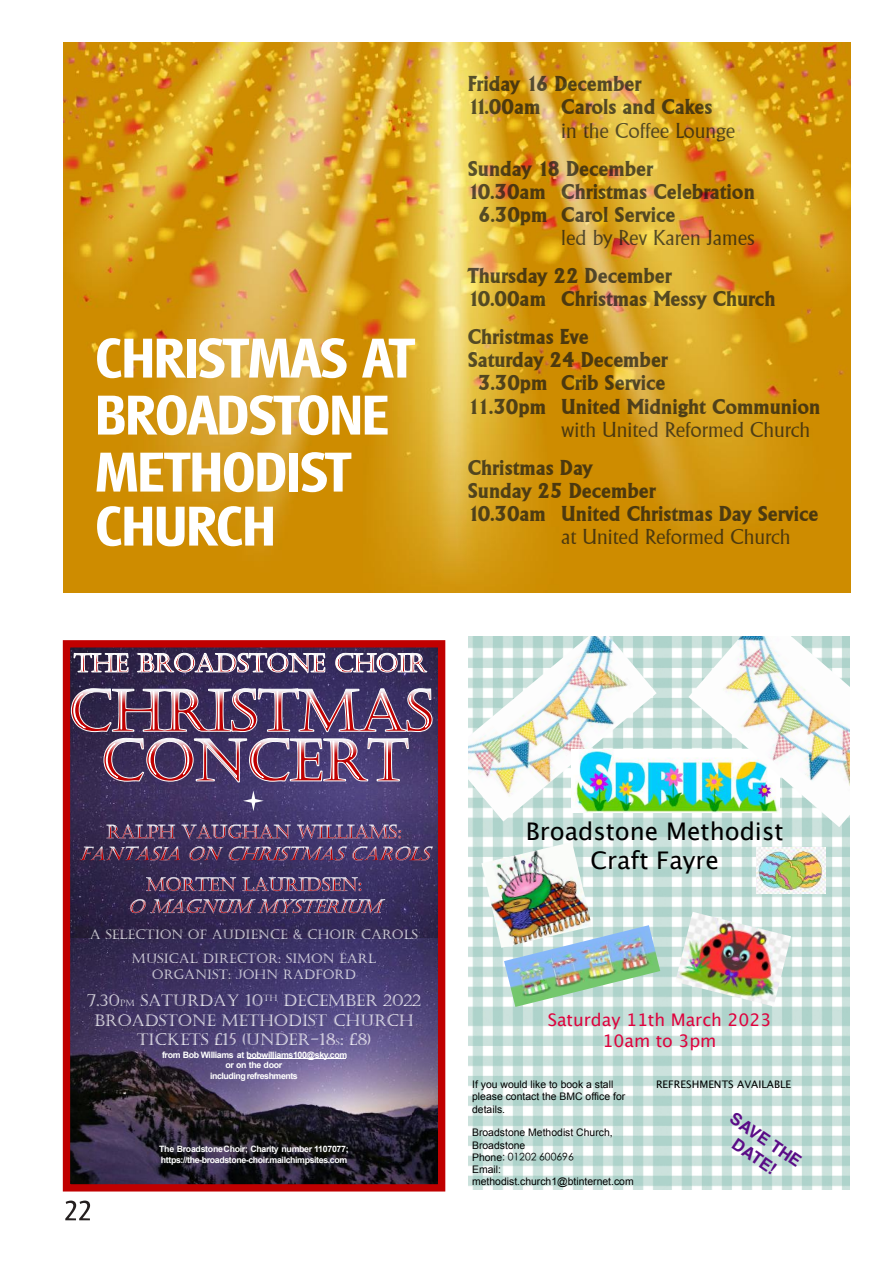
<style>
.page{position:relative;width:893px;height:1263px;background:#fff}
.page>*{position:absolute;margin:0;border:0;box-sizing:border-box;transform-origin:0 0}
.t1{font:54px/55.9px "Goudita Sans SF Bold";color:#fff}
.t2{font:24.3px/28.5px "Lucida Grande";color:#000;text-align:center}
.t3{font:21px/23.1px "Andre Heavy SF Bold";color:rgb(20 21 21/.7)}
.t4{font:21px "Andre SF";color:rgb(20 21 21/.7)}
.t5{font:17.4px/20.1px "Lucida Grande";color:#de033e;text-align:center}
.t6{font:700 16.65px/20.1px "Helvetica";color:#5a0c87;text-align:center}
.t7{font:16.2px/19.2px "Castellar";color:#fff;text-align:center}
.t8{font:13.2px/24.6px "Castellar";color:#fff;text-align:center}
.t9{font:10.35px/12.1px "Arial";color:#000}
.t10{font:10.35px "Lucida Grande";color:#000}
.t11{font:300 10.35px "ST Heiti SC";color:#000}
.t12{font:700 8.85px/10.5px "Arial";letter-spacing:-.04em;color:#fff;text-align:center}
.s1{font-size:8.85px}
.s2{font-family:"Arial";font-weight:400}
</style>
<div class="page">
<svg style="left:65px;top:1200px;width:25px;height:20px"></svg>
<svg style="left:468px;top:636px;width:382px;height:553px;fill:#cce2dd"></svg>
<img style="left:468px;top:636px;width:189px;height:185px">
<img style="left:504px;top:925px;width:156px;height:82px">
<img style="left:675px;top:912px;width:116px;height:94px">
<img style="left:756px;top:847px;width:69px;height:47px">
<img style="left:571px;top:749px;width:117px;height:64px">
<img style="left:688px;top:636px;width:162px;height:191px">
<img style="left:481px;top:842px;width:111px;height:106px">
<img style="left:71px;top:938px;width:366px;height:245px">
<img style="left:71px;top:648px;width:366px;height:290px">
<div style="left:63px;top:640px;width:382px;height:551px;border:7px solid #c00000"></div>
<img style="left:240px;top:649px;width:24px;height:4px">
<svg style="left:104px;top:738px;width:305px;height:45px;background:#7a5a7b"></svg>
<svg style="left:110px;top:825px;width:65px;height:13px"></svg>
<svg style="left:184px;top:825px;width:212px;height:13px;background:#705279"></svg>
<svg style="left:96px;top:849px;width:333px;height:10px;background:#654166"></svg>
<svg style="left:149px;top:877px;width:87px;height:14px"></svg>
<svg style="left:131px;top:900px;width:250px;height:12px;background:#674a6c"></svg>
<hr style="left:247px;top:1058px;width:99px;height:1px;background:#fff">
<svg style="left:74px;top:653px;width:353px;height:26px"></svg>
<svg style="left:71px;top:688px;width:361px;height:44px;background:#795774"></svg>
<svg style="left:243px;top:790px;width:21px;height:21px"></svg>
<img style="left:64px;top:43px;width:786px;height:550px">
<h1 class="t1" style="left:96px;top:335px;width:321px">CHRISTMAS AT<br>BROADSTONE<br>METHODIST<br>CHURCH</h1>
<p class="t3" style="left:468px;top:74px;width:246px">Friday 16 December<br>11.00am Carols and Cakes</p>
<p class="t4" style="left:561px;top:118px;width:176px">in the Coffee Lounge</p>
<p class="t3" style="left:468px;top:158px;width:187px">Sunday 18 December</p>
<p class="t3" style="left:468px;top:181px;width:289px">10.30am Christmas Celebration</p>
<p class="t3" style="left:478px;top:204px;width:199px">6.30pm Carol Service</p>
<p class="t4" style="left:561px;top:226px;width:195px">led by Rev Karen James</p>
<p class="t3" style="left:468px;top:265px;width:309px">Thursday 22 December<br>10.00am Christmas Messy Church</p>
<p class="t3" style="left:468px;top:327px;width:122px">Christmas Eve</p>
<p class="t3" style="left:468px;top:350px;width:202px">Saturday 24 December</p>
<p class="t3" style="left:478px;top:373px;width:189px">3.30pm Crib Service</p>
<p class="t3" style="left:468px;top:396px;width:354px">11.30pm United Midnight Communion</p>
<p class="t4" style="left:561px;top:417px;width:251px">with United Reformed Church</p>
<p class="t3" style="left:468px;top:457px;width:352px">Christmas Day<br>Sunday 25 December<br>10.30am United Christmas Day Service</p>
<p class="t4" style="left:561px;top:525px;width:231px">at United Reformed Church</p>
<p class="t8" style="left:90px;top:922px;width:330px">A SELECTION OF AUDIENCE &amp; CHOIR CAROLS<br>MUSICAL DIRECTOR: SIMON EARL</p>
<p class="t8" style="left:152px;top:962px;width:205px">ORGANIST: JOHN RADFORD</p>
<p class="t7" style="left:87px;top:991px;width:335px">7.30<span class="s1">PM</span> SATURDAY 10<sup>TH</sup> DECEMBER 2022<br>BROADSTONE METHODIST CHURCH<br>TICKETS £15 (UNDER-18<span class="s1">S</span>: £8)</p>
<p class="t12" style="left:162px;top:1050px;width:187px">from Bob Williams at bobwilliams100@sky.com or on the door<br>including refreshments</p>
<p class="t12" style="left:159px;top:1145px;width:191px;text-align:left">The BroadstoneChoir; Charity number 1107077; https://the-broadstone-choir.mailchimpsites.com</p>
<p class="t2" style="left:526px;top:817px;width:259px">Broadstone Methodist<br>Craft Fayre</p>
<p class="t5" style="left:548px;top:1010px;width:225px">Saturday 11th March 2023<br>10am to 3pm</p>
<p class="t9" style="left:472px;top:1078px;width:155px">If you would like to book a stall please contact the BMC office for details.</p>
<p class="t9" style="left:472px;top:1127px;width:142px">Broadstone Methodist Church,<br>Broadstone</p>
<p class="t11" style="left:472px;top:1152px;width:103px"><span class="s2">Phone</span>: 01202 600696</p>
<p class="t9" style="left:472px;top:1163px;width:163px">Email: methodist.church1@btinternet.com</p>
<p class="t10" style="left:656px;top:1078px;width:137px">REFRESHMENTS AVAILABLE</p>
<p class="t6" style="left:736px;top:1109px;width:84px;rotate:34deg">SAVE THE<br>DATE!</p>
</div>
